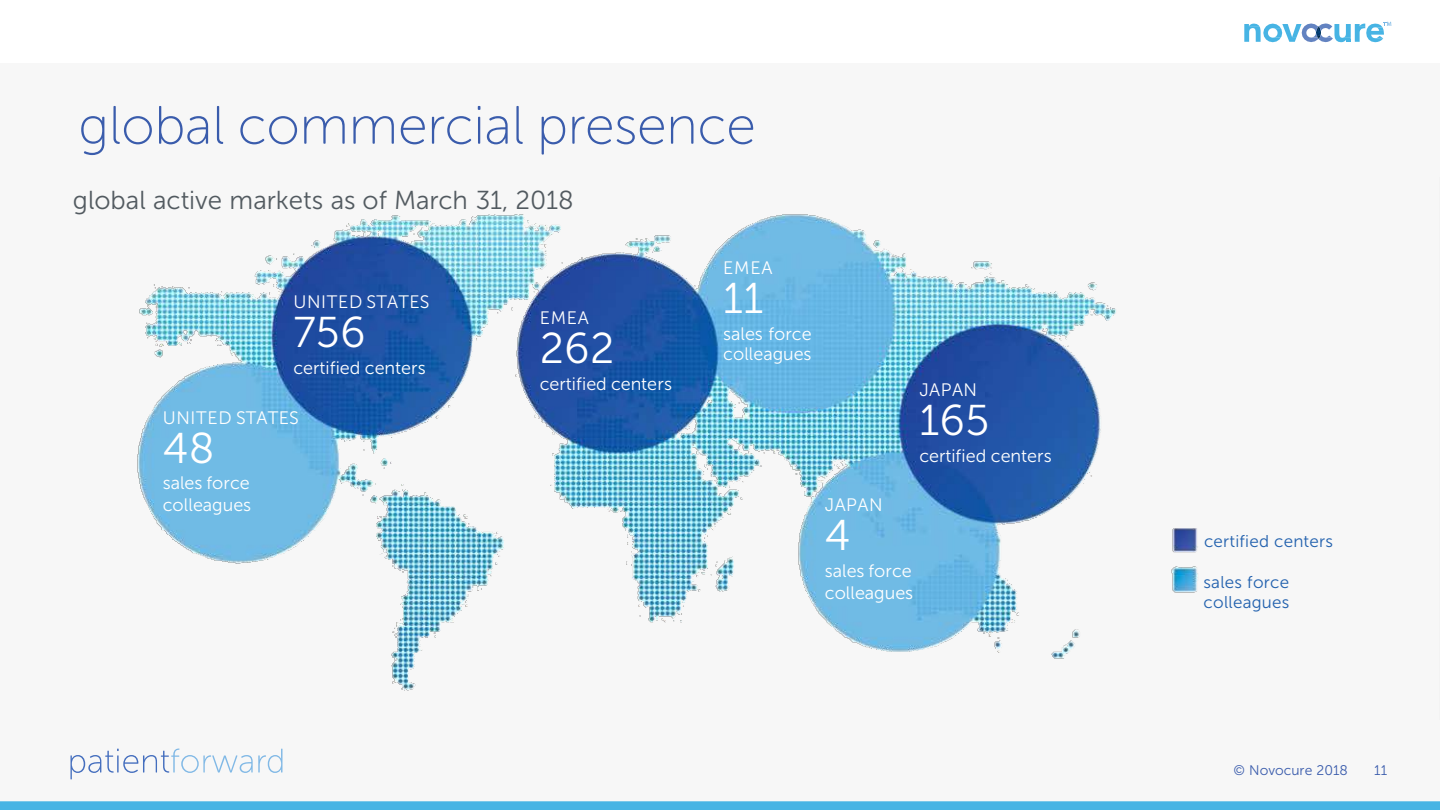
<style>
.page{position:relative;width:1440px;height:810px;background:#fff}
.page>*{position:absolute;margin:0;border:0;box-sizing:border-box;transform-origin:0 0}
.t1{font:54px "Museo Sans Rounded 100";color:#3a5cac}
.t2{font:43px "Museo Sans 300";letter-spacing:.005em;color:#fff}
.t3{font:26px "Museo Sans 300";color:#525a60}
.t4{font:18px/21.6px "Museo Sans 300";letter-spacing:.005em;color:#fff}
.t5{font:18px "Museo Sans 300";letter-spacing:.025em;color:#fff}
.t6{font:17px "Museo Sans 300";letter-spacing:.01em;color:#2261ae}
.t7{font:14px "Museo Sans 300";color:#3a5cac}
</style>
<div class="page">
<div style="left:0;top:63px;width:1440px;height:742px;background:#f7f7f7"></div>
<div style="left:0;top:801px;width:1440px;height:9px;background:#47b4e4"></div>
<svg style="left:1244px;top:22px;width:147px;height:20px"></svg>
<svg style="left:71px;top:749px;width:211px;height:30px"></svg>
<img style="left:137px;top:214px;width:1061px;height:477px">
<p class="t1" style="left:78px;top:97px;width:679px">global commercial presence</p>
<p class="t3" style="left:73px;top:186px;width:502px">global active markets as of March 31, 2018</p>
<p class="t5" style="left:293px;top:292px;width:138px">UNITED STATES</p>
<p class="t2" style="left:293px;top:309px;width:74px">756</p>
<p class="t4" style="left:293px;top:357px;width:134px">certified centers</p>
<p class="t5" style="left:163px;top:408px;width:138px">UNITED STATES</p>
<p class="t2" style="left:163px;top:425px;width:53px">48</p>
<p class="t4" style="left:163px;top:473px;width:89px">sales force</p>
<p class="t4" style="left:163px;top:494px;width:90px">colleagues</p>
<p class="t4" style="left:540px;top:307px;width:51px">EMEA</p>
<p class="t2" style="left:540px;top:325px;width:76px">262</p>
<p class="t4" style="left:540px;top:373px;width:134px">certified centers</p>
<p class="t4" style="left:723px;top:257px;width:51px">EMEA</p>
<p class="t2" style="left:723px;top:275px;width:42px">11</p>
<p class="t4" style="left:723px;top:324px;width:90px;line-height:20px">sales force colleagues</p>
<p class="t4" style="left:919px;top:379px;width:59px">JAPAN</p>
<p class="t2" style="left:919px;top:397px;width:72px">165</p>
<p class="t4" style="left:919px;top:445px;width:134px">certified centers</p>
<p class="t4" style="left:825px;top:494px;width:59px">JAPAN</p>
<p class="t2" style="left:825px;top:513px;width:27px">4</p>
<p class="t4" style="left:825px;top:560px;width:90px">sales force colleagues</p>
<p class="t6" style="left:1204px;top:532px;width:130px">certified centers</p>
<p class="t6" style="left:1204px;top:573px;width:87px">sales force</p>
<p class="t6" style="left:1204px;top:593px;width:87px">colleagues</p>
<p class="t7" style="left:1234px;top:762px;width:116px">© Novocure 2018</p>
<p class="t7" style="left:1374px;top:762px;width:14px">11</p>
</div>
